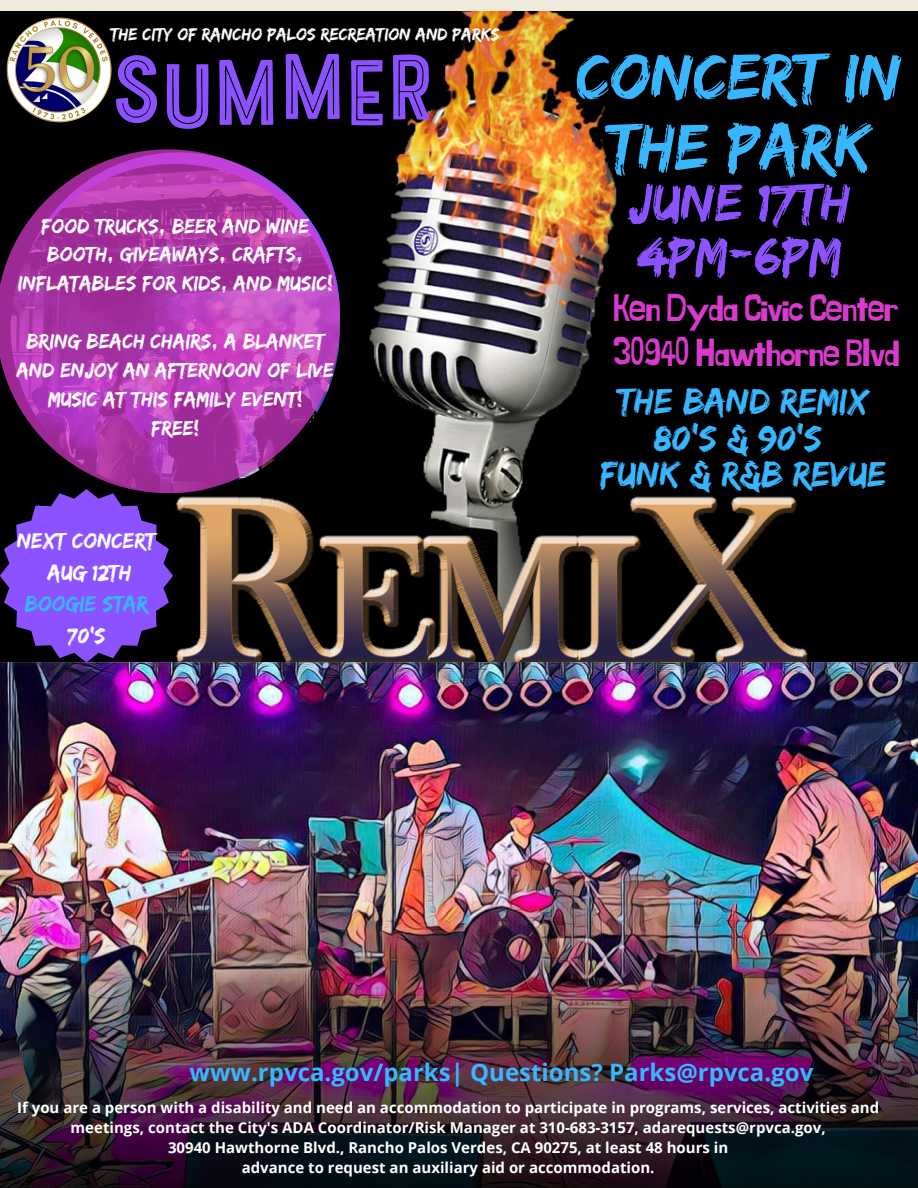
<style>
.page{position:relative;width:918px;height:1188px;background:#fff}
.page>*{position:absolute;margin:0;border:0;box-sizing:border-box;transform-origin:0 0}
.t1{font:67.5px/70.3px "Edo";color:#38b6ff;text-align:center}
.t2{font:54.75px/53.7px "Edo";color:#8c52ff}
.t3{font:38.55px/45.3px "Jingleberry";letter-spacing:-.05em;color:#d93acc}
.t4{font:36.9px/36.6px "Edo";color:#38b6ff;text-align:center}
.t5{font:700 24px "Open Sans";color:#38b6ff}
.t6{font:22.8px/31.5px "Edo";color:#fff;text-align:center}
.t7{font:22.8px "Edo";color:#38b6ff}
.t8{font:21.3px/29px "Edo";color:#fff;text-align:center}
.t9{font:18px "Edo";color:#fff}
.t10{font:700 15px/20.2px "Open Sans";color:#fff;text-align:center}
</style>
<div class="page">
<img style="left:0;top:11px;width:918px;height:651px">
<svg style="left:116px;top:54px;width:314px;height:75px;background:#3f2571"></svg>
<img style="left:0;top:662px;width:918px;height:239px">
<img style="left:0;top:901px;width:918px;height:287px">
<svg style="left:0;top:149px;width:340px;height:344px;background:#8c2d8a"></svg>
<svg style="left:0;top:489px;width:173px;height:173px;background:#633ab4"></svg>
<img style="left:5px;top:16px;width:106px;height:106px">
<p class="t9" style="left:111px;top:24px;width:390px">THE CITY OF RANCHO PALOS RECREATION AND PARKS</p>
<h3 class="t8" style="left:18px;top:211px;width:316px">FOOD TRUCKS, BEER AND WINE<br>BOOTH, GIVEAWAYS, CRAFTS,<br>INFLATABLES FOR KIDS, AND MUSIC!</h3>
<h3 class="t8" style="left:17px;top:326px;width:319px">BRING BEACH CHAIRS, A BLANKET<br>AND ENJOY AN AFTERNOON OF LIVE<br>MUSIC AT THIS FAMILY EVENT!<br>FREE!</h3>
<h3 class="t6" style="left:17px;top:525px;width:140px">NEXT CONCERT<br>AUG 12TH</h3>
<h3 class="t7" style="left:25px;top:591px;width:125px">BOOGIE STAR</h3>
<h3 class="t6" style="left:67px;top:619px;width:40px">70'S</h3>
<h1 class="t1" style="left:576px;top:40px;width:327px">CONCERT IN<br>THE PARK</h1>
<h2 class="t2" style="left:628px;top:174px;width:224px">JUNE 17TH<br>4PM-6PM</h2>
<h3 class="t3" style="left:612px;top:287px;width:290px">Ken Dyda Civic Center<br>30940 Hawthorne Blvd</h3>
<h3 class="t4" style="left:600px;top:382px;width:287px">THE BAND REMIX<br>80'S &amp; 90'S<br>FUNK &amp; R&amp;B REVUE</h3>
<h3 class="t5" style="left:190px;top:1055px;width:625px">www.rpvca.gov/parks| Questions? Parks@rpvca.gov</h3>
<p class="t10" style="left:17px;top:1097px;width:863px">If you are a person with a disability and need an accommodation to participate in programs, services, activities and meetings, contact the City's ADA Coordinator/Risk Manager at 310-683-3157, adarequests@rpvca.gov,<br>30940 Hawthorne Blvd., Rancho Palos Verdes, CA 90275, at least 48 hours in<br>advance to request an auxiliary aid or accommodation.</p>
</div>
